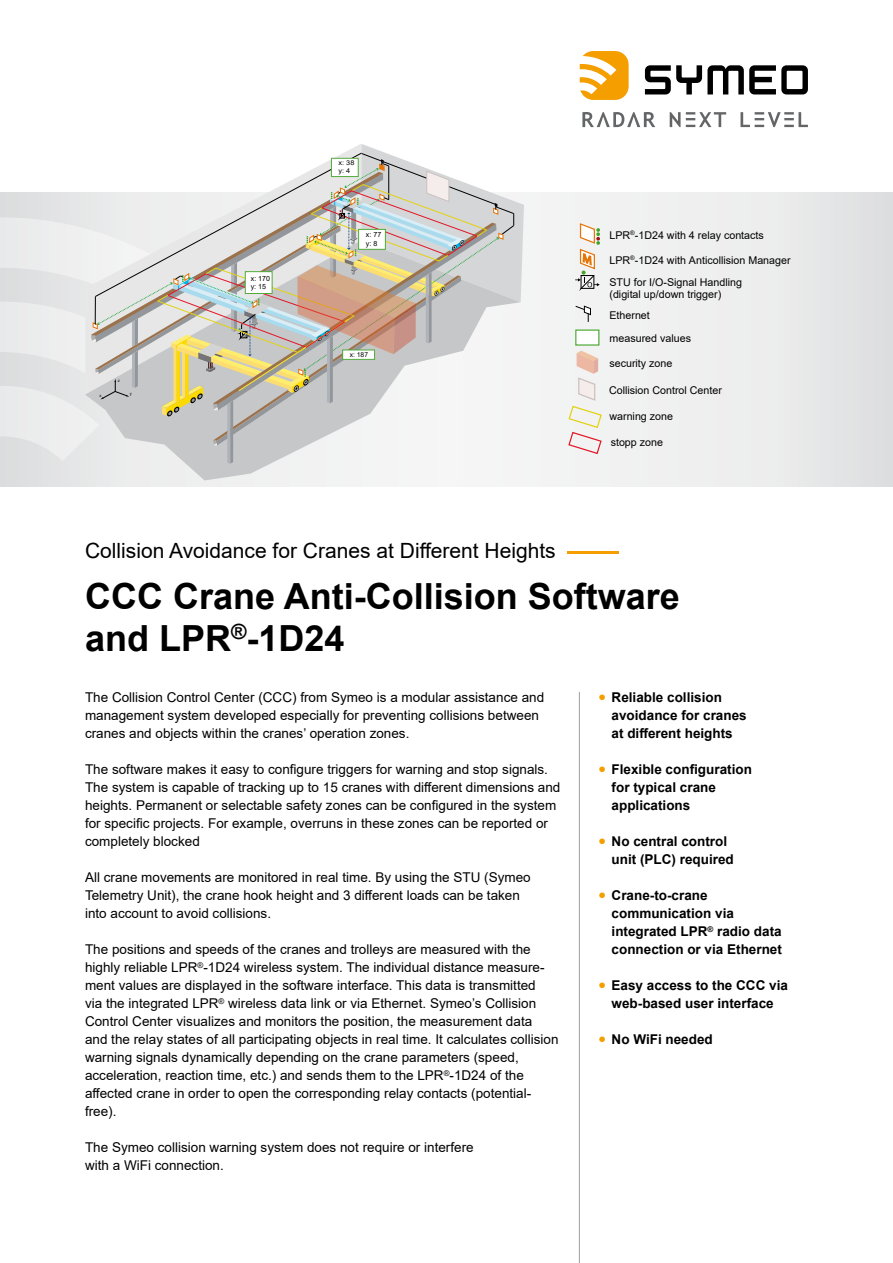
<style>
.page{position:relative;width:893px;height:1263px;background:#fff}
.page>*{position:absolute;margin:0;border:0;box-sizing:border-box;transform-origin:0 0}
.t1{font:700 36px/42px "Arial";color:#000}
.t2{font:21px "Arial";color:#000}
.t3{font:13.5px/18px "Arial";color:#000}
.t4{font:700 13.5px/18px "Arial";color:#000}
.t5{font:10.65px/12.9px "Arial";color:#000}
.t6{font:7.05px/8.6px "Arial";color:#000}
.t7{font:6.75px "Arial";color:#000}
.t8{font:6.6px/7.9px "Arial";color:#000;scale:1.1 1}
.t9{font:4.05px "Arial";color:#000}
.s1{font-size:19.5px;color:#f49e00}
</style>
<div class="page">
<svg style="left:0;top:192px;width:893px;height:294px"></svg>
<svg style="left:0;top:217px;width:85px;height:244px;fill:#eaeaeb"></svg>
<svg style="left:582px;top:112px;width:73px;height:15px"></svg>
<svg style="left:670px;top:112px;width:56px;height:15px"></svg>
<svg style="left:740px;top:112px;width:68px;height:15px"></svg>
<svg style="left:645px;top:65px;width:163px;height:29px"></svg>
<svg style="left:580px;top:51px;width:49px;height:49px"></svg>
<hr style="left:579px;top:692px;width:1px;height:571px;background:#9c9e9f">
<hr style="left:567px;top:551px;width:51px;height:2px;background:#f49e00">
<svg style="left:85px;top:240px;width:436px;height:240px;fill:#f0f1f1"></svg>
<svg style="left:92px;top:144px;width:432px;height:320px"></svg>
<svg style="left:575px;top:305px;width:16px;height:17px"></svg>
<div style="left:576px;top:330px;width:23px;height:15px;background:#fff"></div>
<div style="left:575px;top:329px;width:24px;height:17px;border:1px solid #53ab3b"></div>
<svg style="left:567px;top:351px;width:36px;height:104px"></svg>
<svg style="left:575px;top:222px;width:25px;height:67px"></svg>
<p class="t9" style="left:99px;top:392px;width:4px">x</p>
<p class="t9" style="left:118px;top:378px;width:4px">z</p>
<p class="t9" style="left:130px;top:390px;width:4px">y</p>
<p class="t6" style="left:251px;top:274px;width:21px">x: 170</p>
<p class="t6" style="left:251px;top:283px;width:17px">y: 15</p>
<p class="t8" style="left:339px;top:159px;width:16px">x: 38 y: 4</p>
<p class="t6" style="left:366px;top:230px;width:17px">x: 77 y: 8</p>
<p class="t7" style="left:350px;top:350px;width:20px">x: 187</p>
<p class="t5" style="left:609px;top:228px;width:156px">LPR<sup>®</sup>-1D24 with 4 relay contacts</p>
<p class="t5" style="left:609px;top:275px;width:134px">STU for I/O-Signal Handling (digital up/down trigger)</p>
<p class="t5" style="left:610px;top:331px;width:83px">measured values</p>
<p class="t5" style="left:609px;top:357px;width:65px">security zone</p>
<p class="t5" style="left:609px;top:253px;width:183px">LPR<sup>®</sup>-1D24 with Anticollision Manager</p>
<p class="t5" style="left:609px;top:309px;width:42px">Ethernet</p>
<p class="t5" style="left:609px;top:384px;width:114px">Collision Control Center</p>
<p class="t5" style="left:609px;top:410px;width:65px">warning zone</p>
<p class="t5" style="left:611px;top:435px;width:54px">stopp zone</p>
<h2 class="t2" style="left:85px;top:536px;width:472px">Collision Avoidance for Cranes at Different Heights</h2>
<h1 class="t1" style="left:85px;top:575px;width:596px">CCC Crane Anti-Collision Software and LPR<sup>®</sup>-1D24</h1>
<p class="t3" style="left:85px;top:688px;width:461px">The Collision Control Center (CCC) from Symeo is a modular assistance and management system developed especially for preventing collisions between cranes and objects within the cranes’ operation zones.</p>
<p class="t3" style="left:85px;top:760px;width:477px">The software makes it easy to configure triggers for warning and stop signals.<br>The system is capable of tracking up to 15 cranes with different dimensions and heights. Permanent or selectable safety zones can be configured in the system for specific projects. For example, overruns in these zones can be reported or completely blocked</p>
<p class="t3" style="left:85px;top:868px;width:447px">All crane movements are monitored in real time. By using the STU (Symeo<br>Telemetry Unit), the crane hook height and 3 different loads can be taken into account to avoid collisions.</p>
<p class="t3" style="left:85px;top:940px;width:475px">The positions and speeds of the cranes and trolleys are measured with the highly reliable LPR<sup>®</sup>-1D24 wireless system. The individual distance measure&shy;ment values are displayed in the software interface. This data is transmitted<br>via the integrated LPR<sup>®</sup> wireless data link or via Ethernet. Symeo’s Collision Control Center visualizes and monitors the position, the measurement data<br>and the relay states of all participating objects in real time. It calculates collision warning signals dynamically depending on the crane parameters (speed, acceleration, reaction time, etc.) and sends them to the LPR<sup>®</sup>-1D24 of the affected crane in order to open the corresponding relay contacts (potential&shy;free).</p>
<p class="t3" style="left:85px;top:1138px;width:390px">The Symeo collision warning system does not require or interfere with a WiFi connection.</p>
<p class="t4" style="left:612px;top:688px;width:137px;text-indent:-13px"><span class="s1">•</span> Reliable collision avoidance for cranes at different heights</p>
<p class="t4" style="left:612px;top:760px;width:142px;text-indent:-13px"><span class="s1">•</span> Flexible configuration for typical crane applications</p>
<p class="t4" style="left:612px;top:832px;width:124px;text-indent:-13px"><span class="s1">•</span> No central control unit (PLC) required</p>
<p class="t4" style="left:612px;top:886px;width:172px;text-indent:-13px"><span class="s1">•</span> Crane-to-crane communication via integrated LPR<sup>®</sup> radio data connection or via Ethernet</p>
<p class="t4" style="left:599px;top:976px;width:191px;text-align:center"><span class="s1">•</span> Easy access to the CCC via web-based user interface</p>
<p class="t4" style="left:599px;top:1030px;width:115px"><span class="s1">•</span> No WiFi needed</p>
</div>
